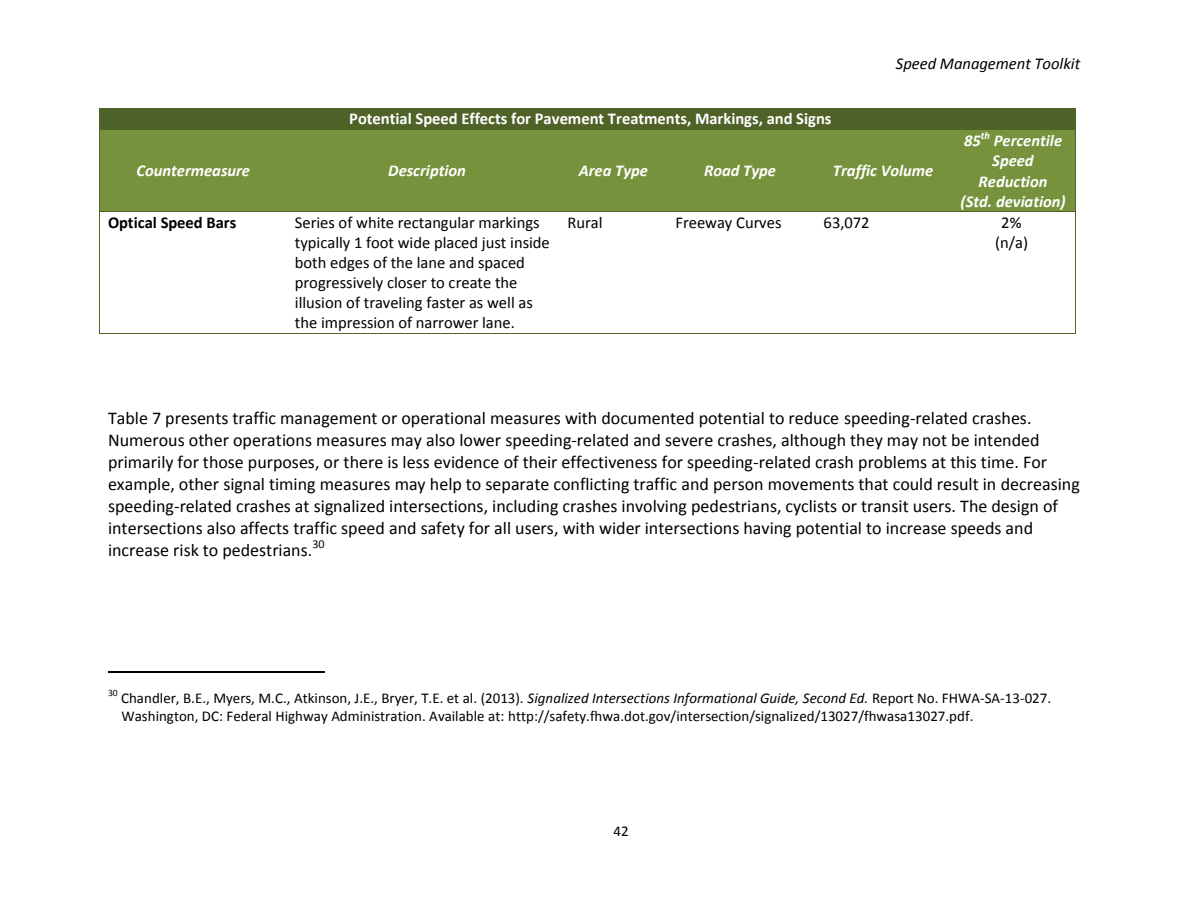
<style>
.page{position:relative;width:1188px;height:918px;background:#fff}
.page>*{position:absolute;margin:0;border:0;box-sizing:border-box;transform-origin:0 0}
.t1{font:18px/21.9px "Calibri";color:#000}
.t2{font:16.5px/20.1px "Calibri";color:#000}
.t3{font:italic 700 16.5px "Calibri";color:#fff}
.t4{font:700 16.5px "Calibri";color:#fff}
.t5{font:italic 16.5px "Calibri";color:#000}
.t6{font:700 16.5px "Calibri";letter-spacing:-.005em;color:#000}
.t7{font:15px/18.1px "Calibri";color:#000}
.t8{font:12px "Calibri";color:#000}
.t9{font:italic 700 10.5px "Calibri";color:#fff}
.t10{font:9.75px "Calibri";color:#000}
.s1{font-style:italic}
</style>
<div class="page">
<div style="left:100px;top:108px;width:975px;height:23px;background:#4f6228"></div>
<svg style="left:1075px;top:108px;width:1px;height:23px"></svg>
<div style="left:100px;top:131px;width:187px;height:80px;background:#76923c"></div>
<div style="left:287px;top:131px;width:272px;height:80px;background:#76923c"></div>
<div style="left:559px;top:131px;width:109px;height:80px;background:#76923c"></div>
<div style="left:667px;top:131px;width:149px;height:80px;background:#76923c"></div>
<div style="left:816px;top:131px;width:130px;height:80px;background:#76923c"></div>
<div style="left:946px;top:131px;width:129px;height:80px;background:#76923c"></div>
<hr style="left:100px;top:131px;width:1px;height:80px;background:#4f6228">
<hr style="left:1075px;top:131px;width:1px;height:80px;background:#4f6228">
<hr style="left:100px;top:211px;width:187px;height:1px;background:#4f6228">
<hr style="left:287px;top:211px;width:272px;height:1px;background:#4f6228">
<hr style="left:560px;top:211px;width:108px;height:1px;background:#4f6228">
<hr style="left:668px;top:211px;width:148px;height:1px;background:#4f6228">
<hr style="left:816px;top:211px;width:130px;height:1px;background:#4f6228">
<hr style="left:946px;top:211px;width:129px;height:1px;background:#4f6228">
<hr style="left:100px;top:212px;width:1px;height:121px;background:#4f6228">
<hr style="left:100px;top:333px;width:187px;height:1px;background:#4f6228">
<hr style="left:286px;top:333px;width:273px;height:1px;background:#4f6228">
<hr style="left:559px;top:333px;width:109px;height:1px;background:#4f6228">
<hr style="left:667px;top:333px;width:149px;height:1px;background:#4f6228">
<hr style="left:815px;top:333px;width:131px;height:1px;background:#4f6228">
<hr style="left:945px;top:333px;width:130px;height:1px;background:#4f6228">
<hr style="left:1075px;top:212px;width:1px;height:121px;background:#4f6228">
<hr style="left:108px;top:671px;width:216px;height:1px;background:#000">
<p class="t4" style="left:349px;top:111px;width:484px">Potential Speed Effects for Pavement Treatments, Markings, and Signs</p>
<p class="t5" style="left:896px;top:57px;width:186px">Speed Management Toolkit</p>
<p class="t3" style="left:136px;top:164px;width:115px">Countermeasure</p>
<p class="t3" style="left:388px;top:164px;width:79px">Description</p>
<p class="t3" style="left:579px;top:164px;width:71px">Area Type</p>
<p class="t3" style="left:704px;top:164px;width:74px">Road Type</p>
<p class="t3" style="left:833px;top:164px;width:102px">Traffic Volume</p>
<p class="t9" style="left:981px;top:131px;width:11px">th</p>
<p class="t3" style="left:994px;top:134px;width:70px">Percentile</p>
<p class="t3" style="left:992px;top:154px;width:43px">Speed</p>
<p class="t3" style="left:979px;top:174px;width:70px">Reduction</p>
<p class="t3" style="left:961px;top:194px;width:106px">(Std. deviation)</p>
<p class="t3" style="left:964px;top:134px;width:18px">85</p>
<p class="t6" style="left:108px;top:215px;width:130px">Optical Speed Bars</p>
<p class="t2" style="left:295px;top:213px;width:256px">Series of white rectangular markings typically 1 foot wide placed just inside both edges of the lane and spaced progressively closer to create the illusion of traveling faster as well as the impression of narrower lane.</p>
<p class="t2" style="left:567px;top:213px;width:37px">Rural</p>
<p class="t2" style="left:675px;top:213px;width:108px">Freeway Curves</p>
<p class="t2" style="left:824px;top:213px;width:47px">63,072</p>
<p class="t2" style="left:1001px;top:213px;width:22px">2%</p>
<p class="t2" style="left:995px;top:233px;width:35px">(n/a)</p>
<p class="t1" style="left:108px;top:409px;width:973px">Table 7 presents traffic management or operational measures with documented potential to reduce speeding-related crashes.<br>Numerous other operations measures may also lower speeding-related and severe crashes, although they may not be intended primarily for those purposes, or there is less evidence of their effectiveness for speeding-related crash problems at this time. For example, other signal timing measures may help to separate conflicting traffic and person movements that could result in decreasing speeding-related crashes at signalized intersections, including crashes involving pedestrians, cyclists or transit users. The design of intersections also affects traffic speed and safety for all users, with wider intersections having potential to increase speeds and increase risk to pedestrians.</p>
<p class="t8" style="left:313px;top:539px;width:14px">30</p>
<p class="t10" style="left:108px;top:688px;width:11px">30</p>
<p class="t7" style="left:121px;top:690px;width:932px">Chandler, B.E., Myers, M.C., Atkinson, J.E., Bryer, T.E. et al. (2013). <span class="s1">Signalized Intersections Informational Guide, Second Ed.</span> Report No. FHWA-SA-13-027.<br>Washington, DC: Federal Highway Administration. Available at: http://safety.fhwa.dot.gov/intersection/signalized/13027/fhwasa13027.pdf.</p>
<p class="t7" style="left:614px;top:823px;width:17px">42</p>
</div>
